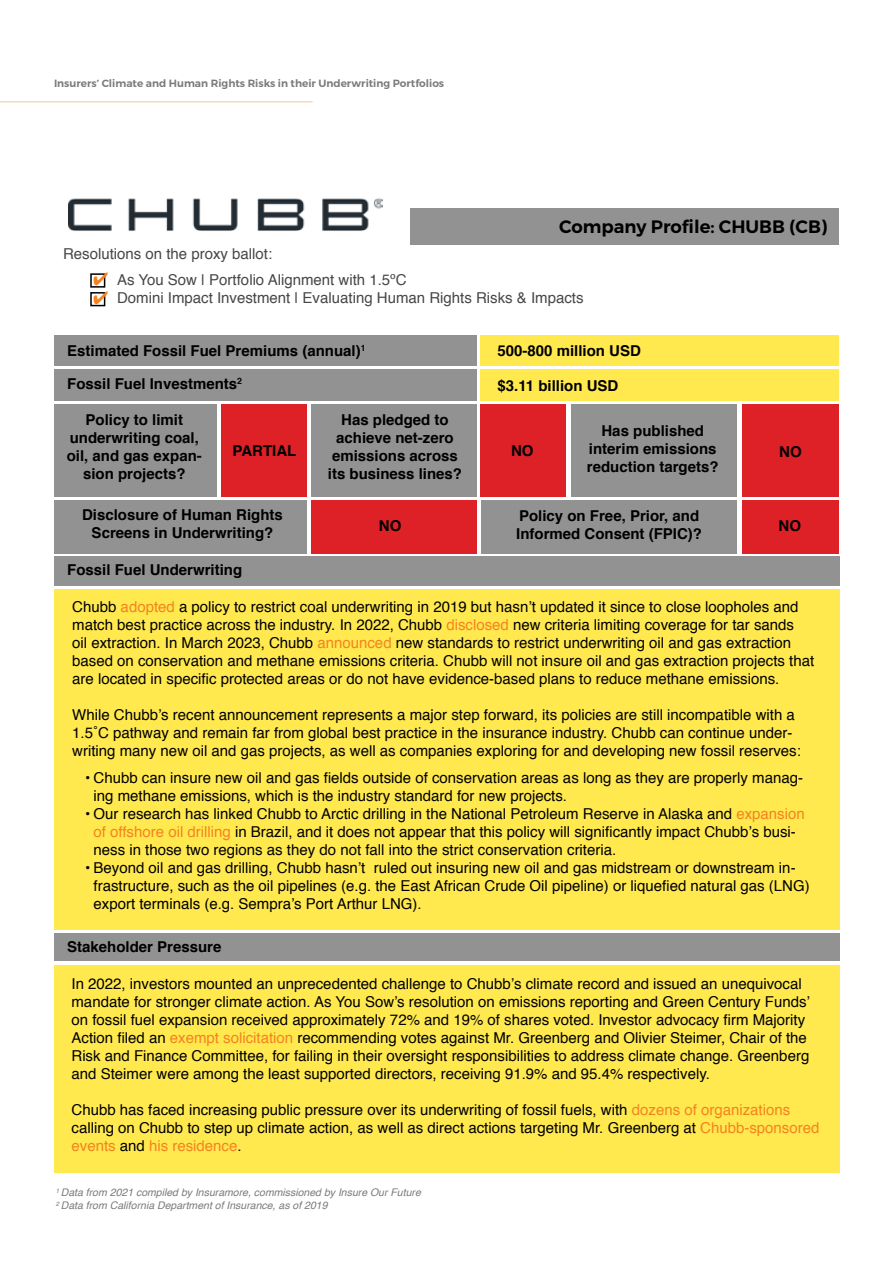
<style>
.page{position:relative;width:893px;height:1263px;background:#fff}
.page>*{position:absolute;margin:0;border:0;box-sizing:border-box;transform-origin:0 0}
.t1{font:600 18px "Montserrat";color:#000}
.t2{font:15px/18px "Helvetica";color:#000}
.t3{font:700 15px/18px "Helvetica";color:#000;text-align:center}
.t4{font:15px/25.5px "Helvetica";color:#474748}
.t5{font:italic 10.5px/12.6px "Helvetica";color:#474748}
.t6{font:600 10.5px "Montserrat";color:#474748}
.t7{font:700 8.7px "Helvetica";color:#000}
.s1{color:#f5821f}
</style>
<div class="page">
<div style="left:410px;top:208px;width:429px;height:36px;background:#939293"></div>
<div style="left:54px;top:556px;width:785px;height:30px;background:#939293"></div>
<div style="left:54px;top:589px;width:785px;height:341px;background:#ffe94f"></div>
<div style="left:311px;top:404px;width:166px;height:93px;background:#939293"></div>
<div style="left:571px;top:404px;width:165px;height:93px;background:#939293"></div>
<div style="left:221px;top:404px;width:85px;height:93px;background:#de2126"></div>
<div style="left:480px;top:404px;width:86px;height:93px;background:#de2126"></div>
<div style="left:742px;top:404px;width:96px;height:93px;background:#de2126"></div>
<div style="left:54px;top:404px;width:162px;height:93px;background:#939293"></div>
<div style="left:54px;top:500px;width:253px;height:53px;background:#939293"></div>
<div style="left:480px;top:500px;width:256px;height:53px;background:#939293"></div>
<div style="left:311px;top:500px;width:166px;height:53px;background:#de2126"></div>
<div style="left:742px;top:500px;width:96px;height:53px;background:#de2126"></div>
<div style="left:54px;top:335px;width:422px;height:31px;background:#939293"></div>
<div style="left:480px;top:335px;width:359px;height:31px;background:#ffe94f"></div>
<div style="left:54px;top:369px;width:422px;height:32px;background:#939293"></div>
<div style="left:480px;top:369px;width:359px;height:32px;background:#ffe94f"></div>
<div style="left:90px;top:292px;width:15px;height:14px;border:2px solid #000"></div>
<img style="left:68px;top:198px;width:315px;height:33px">
<div style="left:54px;top:934px;width:785px;height:27px;background:#939293"></div>
<div style="left:54px;top:965px;width:785px;height:207px;background:#ffe94f"></div>
<hr style="left:0;top:101px;width:313px;height:2px;background:#f5821f">
<svg style="left:94px;top:273px;width:12px;height:31px"></svg>
<p class="t6" style="left:54px;top:76px;width:392px">Insurers’ Climate and Human Rights Risks in their Underwriting Portfolios</p>
<p class="t1" style="left:559px;top:216px;width:270px">Company Profile: CHUBB (CB)</p>
<p class="t4" style="left:117px;top:242px;width:291px;text-indent:-54px">Resolutions on the proxy ballot:<br>As You Sow | Portfolio Alignment with 1.5ºC</p>
<p class="t4" style="left:117px;top:286px;width:468px">Domini Impact Investment | Evaluating Human Rights Risks &amp; Impacts</p>
<p class="t3" style="left:67px;top:343px;width:300px">Estimated Fossil Fuel Premiums (annual)<sup>1</sup></p>
<p class="t3" style="left:497px;top:343px;width:145px">500-800 million USD</p>
<p class="t3" style="left:67px;top:376px;width:172px">Fossil Fuel Investments</p>
<p class="t3" style="left:497px;top:378px;width:122px">$3.11 billion USD</p>
<p class="t7" style="left:237px;top:377px;width:6px">2</p>
<p class="t3" style="left:67px;top:412px;width:137px">Policy to limit underwriting coal, oil, and gas expan&shy;sion projects?</p>
<p class="t3" style="left:328px;top:412px;width:136px">Has pledged to achieve net-zero emissions across its business lines?</p>
<p class="t3" style="left:587px;top:423px;width:133px">Has published interim emissions reduction targets?</p>
<p class="t3" style="left:516px;top:508px;width:187px;text-align:left">Policy on Free, Prior, and<br>Informed Consent (FPIC)?</p>
<p class="t3" style="left:233px;top:443px;width:65px">PARTIAL</p>
<p class="t3" style="left:511px;top:443px;width:24px">NO</p>
<p class="t3" style="left:779px;top:444px;width:24px">NO</p>
<p class="t3" style="left:82px;top:507px;width:202px">Disclosure of Human Rights<br>Screens in Underwriting?</p>
<p class="t3" style="left:379px;top:518px;width:24px">NO</p>
<p class="t3" style="left:779px;top:518px;width:24px">NO</p>
<p class="t3" style="left:67px;top:562px;width:177px">Fossil Fuel Underwriting</p>
<p class="t2" style="left:72px;top:599px;width:743px">Chubb <span class="s1">adopted</span> a policy to restrict coal underwriting in 2019 but hasn’t updated it since to close loopholes and match best practice across the industry. In 2022, Chubb <span class="s1">disclosed</span> new criteria limiting coverage for tar sands<br>oil extraction. In March 2023, Chubb <span class="s1">announced</span> new standards to restrict underwriting oil and gas extraction based on conservation and methane emissions criteria. Chubb will not insure oil and gas extraction projects that are located in specific protected areas or do not have evidence-based plans to reduce methane emissions.</p>
<p class="t2" style="left:72px;top:707px;width:730px">While Chubb’s recent announcement represents a major step forward, its policies are still incompatible with a<br>1.5˚C pathway and remain far from global best practice in the insurance industry. Chubb can continue under&shy;writing many new oil and gas projects, as well as companies exploring for and developing new fossil reserves:</p>
<p class="t2" style="left:94px;top:770px;width:711px;text-indent:-9px">• Chubb can insure new oil and gas fields outside of conservation areas as long as they are properly manag&shy;ing methane emissions, which is the industry standard for new projects.</p>
<p class="t2" style="left:94px;top:806px;width:713px;text-indent:-9px">• Our research has linked Chubb to Arctic drilling in the National Petroleum Reserve in Alaska and <span class="s1">expansion of offshore oil drilling</span> in Brazil, and it does not appear that this policy will significantly impact Chubb’s busi&shy;ness in those two regions as they do not fall into the strict conservation criteria.</p>
<p class="t2" style="left:94px;top:860px;width:718px;text-indent:-9px">• Beyond oil and gas drilling, Chubb hasn’t ruled out insuring new oil and gas midstream or downstream in&shy;frastructure, such as the oil pipelines (e.g. the East African Crude Oil pipeline) or liquefied natural gas (LNG) export terminals (e.g. Sempra’s Port Arthur LNG).</p>
<p class="t3" style="left:67px;top:938px;width:156px">Stakeholder Pressure</p>
<p class="t2" style="left:71px;top:976px;width:740px">In 2022, investors mounted an unprecedented challenge to Chubb’s climate record and issued an unequivocal mandate for stronger climate action. As You Sow’s resolution on emissions reporting and Green Century Funds’ on fossil fuel expansion received approximately 72% and 19% of shares voted. Investor advocacy firm Majority Action filed an <span class="s1">exempt solicitation</span> recommending votes against Mr. Greenberg and Olivier Steimer, Chair of the Risk and Finance Committee, for failing in their oversight responsibilities to address climate change. Greenberg and Steimer were among the least supported directors, receiving 91.9% and 95.4% respectively.</p>
<p class="t2" style="left:71px;top:1102px;width:749px">Chubb has faced increasing public pressure over its underwriting of fossil fuels, with <span class="s1">dozens of organizations </span>calling on Chubb to step up climate action, as well as direct actions targeting Mr. Greenberg at <span class="s1">Chubb-sponsored events</span> and <span class="s1">his residence</span>.</p>
<p class="t5" style="left:56px;top:1187px;width:367px"><sup>1</sup> Data from 2021 compiled by Insuramore, commissioned by Insure Our Future<br><sup>2</sup> Data from California Department of Insurance, as of 2019</p>
</div>
